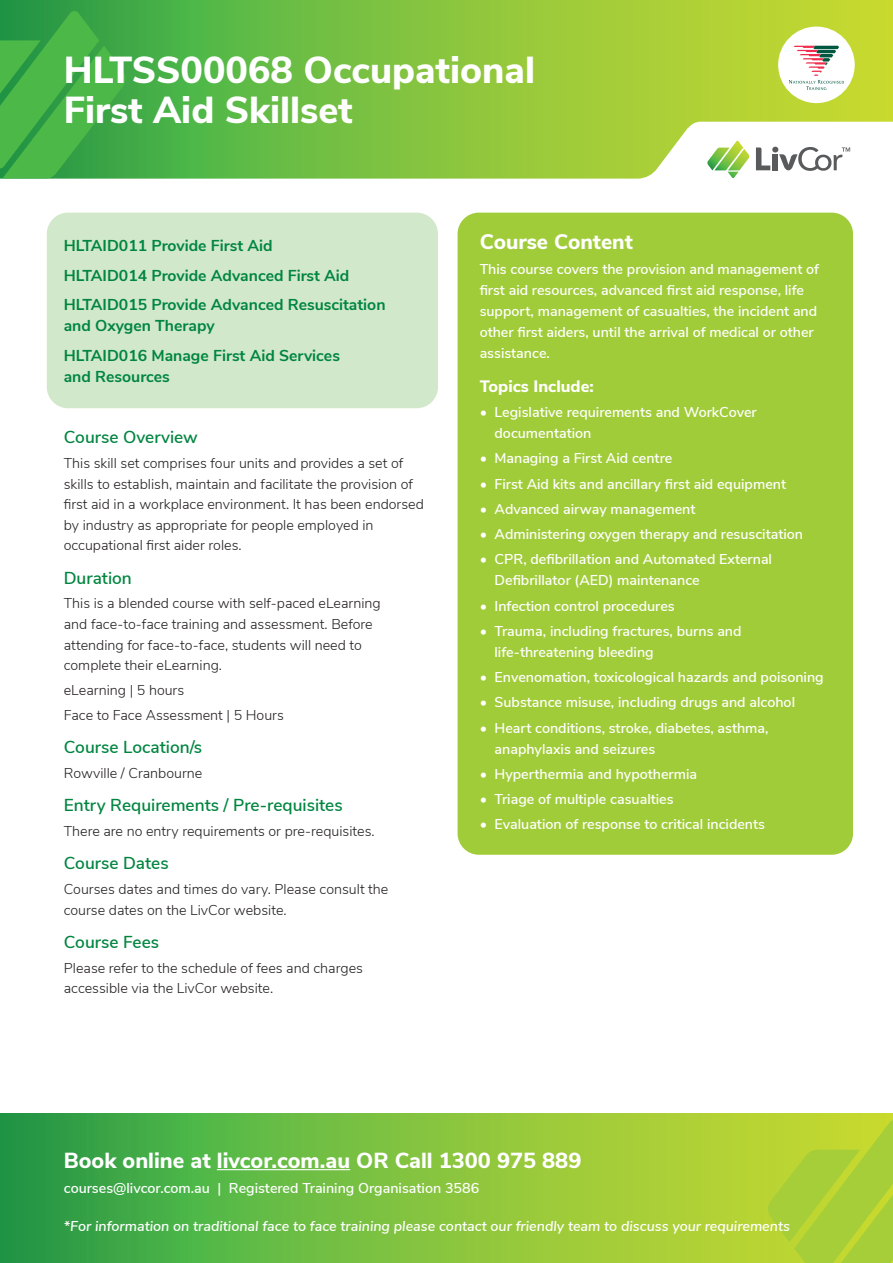
<style>
.page{position:relative;width:893px;height:1263px;background:#fff}
.page>*{position:absolute;margin:0;border:0;box-sizing:border-box;transform-origin:0 0}
.Main_Heading{font:800 37.5px "Nunito Sans";color:#fff}
.Course_Content_Heading{font:800 21.75px "Nunito Sans";color:#fff}
.Course_Content_Body{font:800 21px "Nunito Sans";color:#fff}
.Sub_Headers{font:600 17.25px "Nunito Sans";color:#008540}
.Course_Content_Body-2{font:800 16.5px "Nunito Sans";color:#fff}
.Short_Course_List{font:700 15.75px/21px "Nunito Sans";color:#008540}
.Course_Content_Body-3{font:600 14.25px/21px "Nunito Sans";color:#fff}
.Body{font:300 14.25px/20.5px "Nunito Sans";color:#231f20}
.Course_Content_Body-4{font:italic 600 14.25px "Nunito Sans";color:#fff}
</style>
<div class="page">
<div style="left:47px;top:213px;width:391px;height:195px;background:#d2e8ca;border-radius:21px"></div>
<svg style="left:0;top:0;width:893px;height:179px;background:#91c94e"></svg>
<svg style="left:0;top:1113px;width:893px;height:150px;background:#77bd3f"></svg>
<svg style="left:0;top:11px;width:126px;height:168px;background:#42ad47"></svg>
<svg style="left:767px;top:1120px;width:126px;height:143px;background:#afd135"></svg>
<hr style="left:217px;top:1169px;width:133px;height:1px;background:#fff">
<div style="left:458px;top:213px;width:395px;height:642px;background:#a1cc3a;border-radius:21px"></div>
<div style="left:778px;top:27px;width:77px;height:76px;background:#fff;border-radius:50%"></div>
<svg style="left:789px;top:46px;width:55px;height:44px"></svg>
<p class="Main_Heading" style="left:64px;top:42px;width:473px">HLTSS00068 Occupational</p>
<p class="Main_Heading" style="left:64px;top:82px;width:290px">First Aid Skillset</p>
<p class="Short_Course_List" style="left:64px;top:234px;width:210px">HLTAID011 Provide First Aid</p>
<p class="Short_Course_List" style="left:64px;top:264px;width:287px">HLTAID014 Provide Advanced First Aid</p>
<p class="Short_Course_List" style="left:64px;top:293px;width:323px">HLTAID015 Provide Advanced Resuscitation and Oxygen Therapy</p>
<p class="Short_Course_List" style="left:64px;top:344px;width:278px">HLTAID016 Manage First Aid Services and Resources</p>
<p class="Sub_Headers" style="left:64px;top:425px;width:136px">Course Overview</p>
<p class="Body" style="left:64px;top:452px;width:362px">This skill set comprises four units and provides a set of skills to establish, maintain and facilitate the provision of first aid in a workplace environment. It has been endorsed by industry as appropriate for people employed in occupational first aider roles.</p>
<p class="Sub_Headers" style="left:64px;top:565px;width:70px">Duration</p>
<p class="Body" style="left:64px;top:592px;width:319px">This is a blended course with self-paced eLearning and face-to-face training and assessment. Before attending for face-to-face, students will need to complete their eLearning.</p>
<p class="Body" style="left:64px;top:679px;width:122px">eLearning | 5 hours</p>
<p class="Body" style="left:64px;top:704px;width:222px">Face to Face Assessment | 5 Hours</p>
<p class="Sub_Headers" style="left:64px;top:734px;width:140px">Course Location/s</p>
<p class="Body" style="left:64px;top:762px;width:140px">Rowville / Cranbourne</p>
<p class="Sub_Headers" style="left:64px;top:792px;width:280px">Entry Requirements / Pre-requisites</p>
<p class="Body" style="left:64px;top:820px;width:312px">There are no entry requirements or pre-requisites.</p>
<p class="Sub_Headers" style="left:64px;top:851px;width:106px">Course Dates</p>
<p class="Body" style="left:64px;top:878px;width:326px">Courses dates and times do vary. Please consult the course dates on the LivCor website.</p>
<p class="Sub_Headers" style="left:64px;top:929px;width:97px">Course Fees</p>
<p class="Body" style="left:64px;top:957px;width:301px">Please refer to the schedule of fees and charges accessible via the LivCor website.</p>
<p class="Course_Content_Body" style="left:480px;top:226px;width:155px">Course Content</p>
<p class="Course_Content_Body-3" style="left:480px;top:258px;width:341px">This course covers the provision and management of first aid resources, advanced first aid response, life support, management of casualties, the incident and other first aiders, until the arrival of medical or other assistance.</p>
<p class="Course_Content_Body-2" style="left:480px;top:374px;width:116px">Topics Include:</p>
<p class="Course_Content_Body-3" style="left:494px;top:401px;width:264px;text-indent:-15px">• Legislative requirements and WorkCover documentation</p>
<p class="Course_Content_Body-3" style="left:480px;top:447px;width:194px">• Managing a First Aid centre</p>
<p class="Course_Content_Body-3" style="left:480px;top:472px;width:308px">• First Aid kits and ancillary first aid equipment</p>
<p class="Course_Content_Body-3" style="left:480px;top:498px;width:217px">• Advanced airway management</p>
<p class="Course_Content_Body-3" style="left:480px;top:523px;width:325px">• Administering oxygen therapy and resuscitation</p>
<p class="Course_Content_Body-3" style="left:494px;top:548px;width:279px;text-indent:-15px">• CPR, defibrillation and Automated External<br>Defibrillator (AED) maintenance</p>
<p class="Course_Content_Body-3" style="left:480px;top:594px;width:197px">• Infection control procedures</p>
<p class="Course_Content_Body-3" style="left:494px;top:620px;width:249px;text-indent:-15px">• Trauma, including fractures, burns and life-threatening bleeding</p>
<p class="Course_Content_Body-3" style="left:480px;top:666px;width:346px">• Envenomation, toxicological hazards and poisoning</p>
<p class="Course_Content_Body-3" style="left:480px;top:691px;width:317px">• Substance misuse, including drugs and alcohol</p>
<p class="Course_Content_Body-3" style="left:494px;top:716px;width:276px;text-indent:-15px">• Heart conditions, stroke, diabetes, asthma, anaphylaxis and seizures</p>
<p class="Course_Content_Body-3" style="left:480px;top:763px;width:219px">• Hyperthermia and hypothermia</p>
<p class="Course_Content_Body-3" style="left:480px;top:788px;width:196px">• Triage of multiple casualties</p>
<p class="Course_Content_Body-3" style="left:480px;top:813px;width:287px">• Evaluation of response to critical incidents</p>
<p class="Course_Content_Heading" style="left:64px;top:1144px;width:519px">Book online at livcor.com.au OR Call 1300 975 889</p>
<p class="Course_Content_Body-3" style="left:64px;top:1177px;width:417px">courses@livcor.com.au | Registered Training Organisation 3586</p>
<p class="Course_Content_Body-4" style="left:64px;top:1216px;width:728px">*For information on traditional face to face training please contact our friendly team to discuss your requirements</p>
</div>
